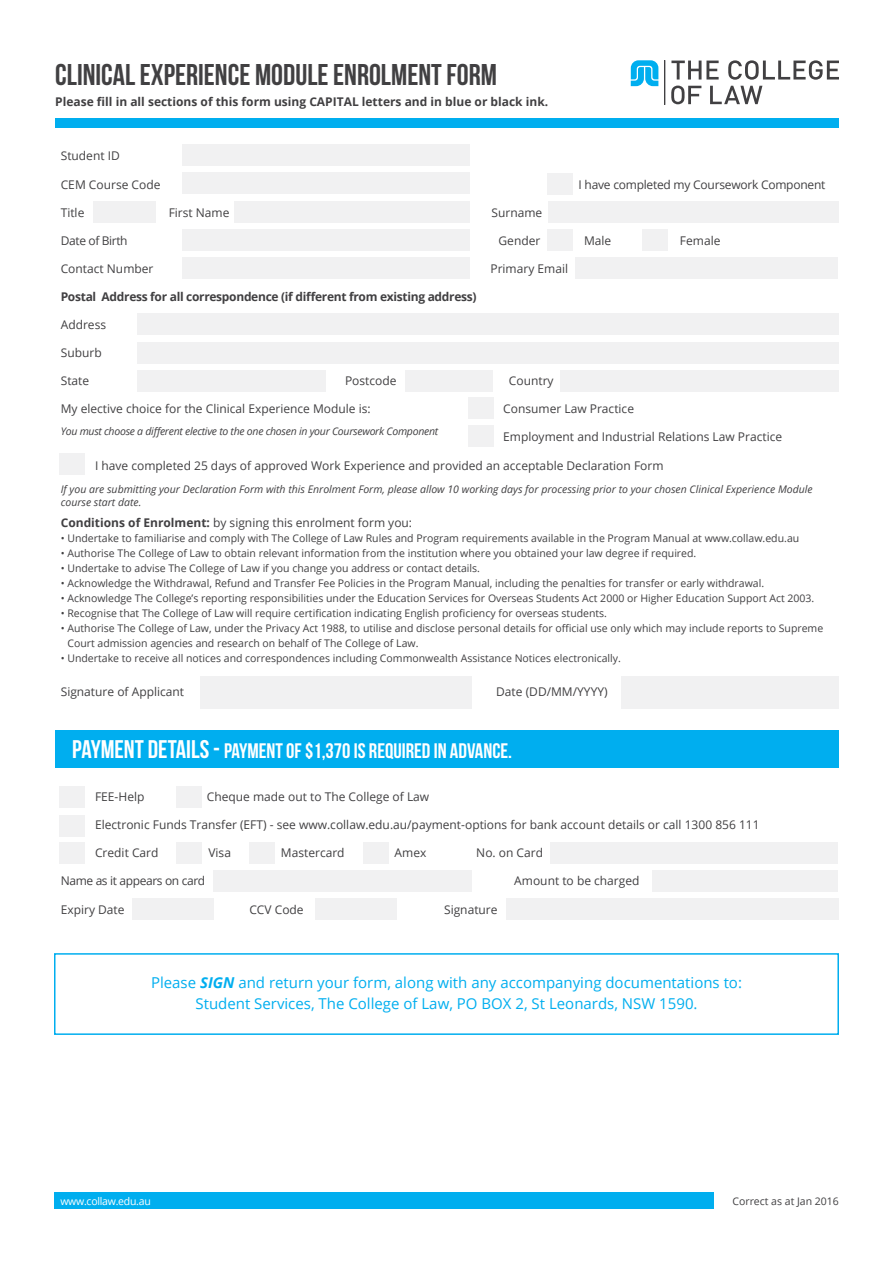
<style>
.page{position:relative;width:893px;height:1263px;background:#fff}
.page>*{position:absolute;margin:0;border:0;box-sizing:border-box;transform-origin:0 0}
.t1{font:30px "Bebas Neue";color:#414042}
.t2{font:21px "Bebas Neue";color:#fff}
.t3{font:15px/21px "Open Sans";color:#00aeef;text-align:center}
.t4{font:12px "Open Sans";color:#414042}
.t5{font:700 12px "Open Sans";color:#414042}
.t6{font:700 12px "Open Sans";letter-spacing:-.025em;color:#414042}
.t7{font:12px "Open Sans";letter-spacing:-.02em;color:#414042}
.t8{font:12px "Open Sans";letter-spacing:-.03em;color:#414042}
.t9{font:10.5px/15px "Open Sans";color:#414042}
.t10{font:italic 10.5px/12.6px "Open Sans";color:#414042}
.t11{font:italic 10.5px "Open Sans";letter-spacing:-.025em;color:#414042}
.t12{font:10.5px "Open Sans";letter-spacing:-.025em;color:#fff}
.s1{font-weight:700}
.s2{font-size:25.5px}
.s3{font-weight:700;font-style:italic}
</style>
<div class="page">
<div style="left:182px;top:229px;width:288px;height:22px;background:#f1f1f2"></div>
<svg style="left:631px;top:60px;width:27px;height:26px"></svg>
<svg style="left:671px;top:61px;width:48px;height:19px"></svg>
<svg style="left:728px;top:60px;width:111px;height:20px"></svg>
<svg style="left:671px;top:86px;width:30px;height:18px"></svg>
<svg style="left:710px;top:86px;width:52px;height:18px"></svg>
<hr style="left:664px;top:60px;width:1px;height:45px;background:#414042">
<div style="left:55px;top:730px;width:783px;height:38px;background:#00aeef"></div>
<div style="left:54px;top:953px;width:785px;height:82px;border:2px solid #00aeef"></div>
<div style="left:55px;top:119px;width:783px;height:9px;background:#00aeef"></div>
<div style="left:54px;top:1193px;width:659px;height:16px;background:#00aeef"></div>
<div style="left:60px;top:453px;width:25px;height:22px;background:#f1f1f2"></div>
<div style="left:468px;top:398px;width:25px;height:21px;background:#f1f1f2"></div>
<div style="left:468px;top:425px;width:25px;height:22px;background:#f1f1f2"></div>
<div style="left:548px;top:173px;width:25px;height:22px;background:#f1f1f2"></div>
<div style="left:548px;top:229px;width:25px;height:22px;background:#f1f1f2"></div>
<div style="left:642px;top:229px;width:25px;height:22px;background:#f1f1f2"></div>
<div style="left:60px;top:786px;width:25px;height:22px;background:#f1f1f2"></div>
<div style="left:176px;top:786px;width:26px;height:22px;background:#f1f1f2"></div>
<div style="left:60px;top:815px;width:25px;height:22px;background:#f1f1f2"></div>
<div style="left:60px;top:842px;width:25px;height:22px;background:#f1f1f2"></div>
<div style="left:132px;top:898px;width:81px;height:21px;background:#f1f1f2"></div>
<div style="left:315px;top:898px;width:82px;height:21px;background:#f1f1f2"></div>
<div style="left:506px;top:898px;width:333px;height:21px;background:#f1f1f2"></div>
<div style="left:176px;top:842px;width:26px;height:22px;background:#f1f1f2"></div>
<div style="left:213px;top:870px;width:259px;height:21px;background:#f1f1f2"></div>
<div style="left:652px;top:870px;width:186px;height:21px;background:#f1f1f2"></div>
<div style="left:250px;top:842px;width:25px;height:22px;background:#f1f1f2"></div>
<div style="left:364px;top:842px;width:25px;height:22px;background:#f1f1f2"></div>
<div style="left:551px;top:842px;width:287px;height:22px;background:#f1f1f2"></div>
<div style="left:182px;top:144px;width:288px;height:22px;background:#f1f1f2"></div>
<div style="left:182px;top:173px;width:288px;height:21px;background:#f1f1f2"></div>
<div style="left:94px;top:201px;width:62px;height:21px;background:#f1f1f2"></div>
<div style="left:234px;top:201px;width:236px;height:21px;background:#f1f1f2"></div>
<div style="left:182px;top:257px;width:288px;height:22px;background:#f1f1f2"></div>
<div style="left:138px;top:314px;width:701px;height:21px;background:#f1f1f2"></div>
<div style="left:138px;top:342px;width:701px;height:21px;background:#f1f1f2"></div>
<div style="left:138px;top:370px;width:188px;height:22px;background:#f1f1f2"></div>
<div style="left:201px;top:676px;width:271px;height:33px;background:#f1f1f2"></div>
<div style="left:621px;top:676px;width:218px;height:33px;background:#f1f1f2"></div>
<div style="left:561px;top:370px;width:278px;height:22px;background:#f1f1f2"></div>
<div style="left:406px;top:370px;width:87px;height:22px;background:#f1f1f2"></div>
<div style="left:576px;top:257px;width:262px;height:22px;background:#f1f1f2"></div>
<div style="left:548px;top:201px;width:290px;height:21px;background:#f1f1f2"></div>
<h1 class="t1" style="left:55px;top:58px;width:443px">CLINICAL EXPERIENCE MODULE ENROLMENT FORM</h1>
<p class="t5" style="left:55px;top:94px;width:494px">Please fill in all sections of this form using CAPITAL letters and in blue or black ink.</p>
<p class="t4" style="left:61px;top:148px;width:61px">Student ID</p>
<p class="t4" style="left:61px;top:176px;width:101px">CEM Course Code</p>
<p class="t7" style="left:579px;top:176px;width:248px">I have completed my Coursework Component</p>
<p class="t4" style="left:61px;top:204px;width:25px">Title</p>
<p class="t4" style="left:169px;top:204px;width:62px">First Name</p>
<p class="t4" style="left:492px;top:204px;width:52px">Surname</p>
<p class="t8" style="left:61px;top:232px;width:68px">Date of Birth</p>
<p class="t4" style="left:498px;top:232px;width:43px">Gender</p>
<p class="t4" style="left:584px;top:232px;width:29px">Male</p>
<p class="t4" style="left:680px;top:232px;width:42px">Female</p>
<p class="t4" style="left:61px;top:260px;width:94px">Contact Number</p>
<p class="t4" style="left:490px;top:260px;width:79px">Primary Email</p>
<p class="t6" style="left:61px;top:288px;width:417px">Postal Address for all correspondence (if different from existing address)</p>
<p class="t4" style="left:61px;top:316px;width:47px">Address</p>
<p class="t4" style="left:61px;top:345px;width:42px">Suburb</p>
<p class="t4" style="left:61px;top:373px;width:30px">State</p>
<p class="t4" style="left:345px;top:373px;width:53px">Postcode</p>
<p class="t4" style="left:509px;top:373px;width:46px">Country</p>
<p class="t4" style="left:61px;top:401px;width:311px">My elective choice for the Clinical Experience Module is:</p>
<p class="t4" style="left:503px;top:401px;width:132px">Consumer Law Practice</p>
<p class="t11" style="left:61px;top:424px;width:379px">You must choose a different elective to the one chosen in your Coursework Component</p>
<p class="t4" style="left:503px;top:429px;width:280px">Employment and Industrial Relations Law Practice</p>
<p class="t4" style="left:95px;top:457px;width:570px">I have completed 25 days of approved Work Experience and provided an acceptable Declaration Form</p>
<p class="t10" style="left:61px;top:483px;width:754px">If you are submitting your Declaration Form with this Enrolment Form, please allow 10 working days for processing prior to your chosen Clinical Experience Module course start date.</p>
<p class="t4" style="left:61px;top:514px;width:353px"><span class="s1">Conditions of Enrolment:</span> by signing this enrolment form you:</p>
<p class="t9" style="left:61px;top:530px;width:740px">• Undertake to familiarise and comply with The College of Law Rules and Program requirements available in the Program Manual at www.collaw.edu.au</p>
<p class="t9" style="left:61px;top:545px;width:637px">• Authorise The College of Law to obtain relevant information from the institution where you obtained your law degree if required.</p>
<p class="t9" style="left:61px;top:560px;width:421px">• Undertake to advise The College of Law if you change you address or contact details.</p>
<p class="t9" style="left:61px;top:575px;width:705px">• Acknowledge the Withdrawal, Refund and Transfer Fee Policies in the Program Manual, including the penalties for transfer or early withdrawal.</p>
<p class="t9" style="left:61px;top:590px;width:755px">• Acknowledge The College’s reporting responsibilities under the Education Services for Overseas Students Act 2000 or Higher Education Support Act 2003.</p>
<p class="t9" style="left:61px;top:605px;width:548px">• Recognise that The College of Law will require certification indicating English proficiency for overseas students.</p>
<p class="t9" style="left:67px;top:620px;width:757px;text-indent:-7px">• Authorise The College of Law, under the Privacy Act 1988, to utilise and disclose personal details for official use only which may include reports to Supreme<br>Court admission agencies and research on behalf of The College of Law.</p>
<p class="t9" style="left:61px;top:650px;width:562px">• Undertake to receive all notices and correspondences including Commonwealth Assistance Notices electronically.</p>
<p class="t4" style="left:61px;top:684px;width:125px">Signature of Applicant</p>
<p class="t4" style="left:496px;top:684px;width:113px">Date (DD/MM/YYYY)</p>
<h2 class="t2" style="left:72px;top:739px;width:441px"><span class="s2">PAYMENT DETAILS -</span> PAYMENT OF $1,370 IS REQUIRED IN ADVANCE.</h2>
<p class="t4" style="left:95px;top:789px;width:51px">FEE-Help</p>
<p class="t4" style="left:207px;top:789px;width:224px">Cheque made out to The College of Law</p>
<p class="t4" style="left:95px;top:817px;width:666px">Electronic Funds Transfer (EFT) - see www.collaw.edu.au/payment-options for bank account details or call 1300 856 111</p>
<p class="t4" style="left:95px;top:845px;width:65px">Credit Card</p>
<p class="t4" style="left:208px;top:845px;width:24px">Visa</p>
<p class="t4" style="left:281px;top:845px;width:65px">Mastercard</p>
<p class="t4" style="left:395px;top:845px;width:33px">Amex</p>
<p class="t4" style="left:476px;top:845px;width:68px">No. on Card</p>
<p class="t8" style="left:61px;top:873px;width:146px">Name as it appears on card</p>
<p class="t4" style="left:514px;top:873px;width:127px">Amount to be charged</p>
<p class="t4" style="left:61px;top:901px;width:65px">Expiry Date</p>
<p class="t4" style="left:249px;top:901px;width:56px">CCV Code</p>
<p class="t4" style="left:444px;top:901px;width:55px">Signature</p>
<h3 class="t3" style="left:151px;top:971px;width:592px">Please <span class="s3">SIGN</span> and return your form, along with any accompanying documentations to:<br>Student Services, The College of Law, PO BOX 2, St Leonards, NSW 1590.</h3>
<p class="t12" style="left:60px;top:1193px;width:92px">www.collaw.edu.au</p>
<p class="t9" style="left:732px;top:1193px;width:108px">Correct as at Jan 2016</p>
</div>
